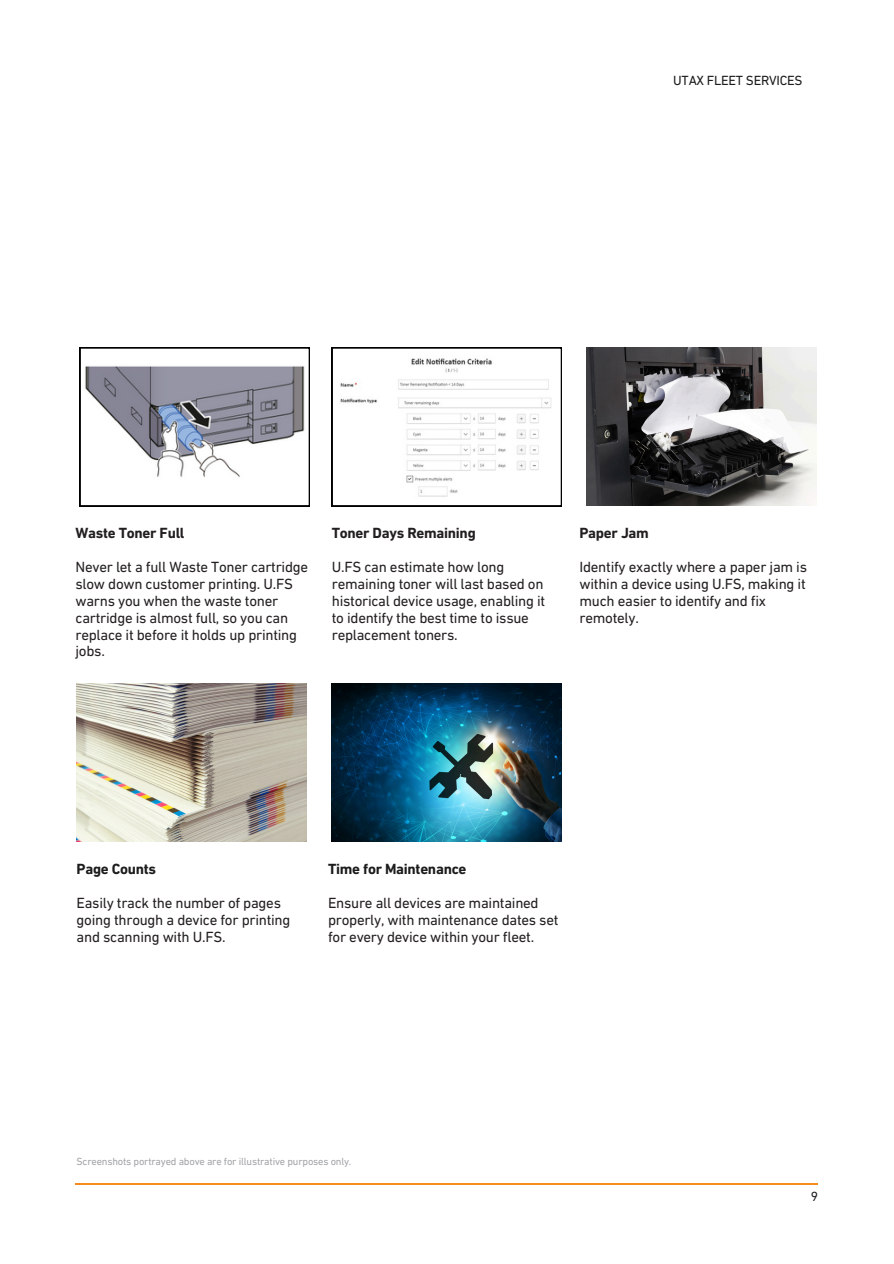
<style>
.page{position:relative;width:894px;height:1264px;background:#fff}
.page>*{position:absolute;margin:0;border:0;box-sizing:border-box;transform-origin:0 0}
.t1{font:15px/16.8px "DIN Next LT Pro";letter-spacing:-.02em;color:#231f20}
.t2{font:700 15px "DIN Next LT Pro";letter-spacing:-.02em;color:#231f20}
.t3{font:700 15px "DIN Next LT Pro";letter-spacing:-.02em;color:#1b1c1b}
.t4{font:13.5px "DIN Next LT Pro";letter-spacing:-.02em;color:#1b1c1b}
.t5{font:13.5px "DIN Next LT Pro";color:#231f20}
.t6{font:10.5px "DIN Next LT Pro";letter-spacing:-.02em;color:#a2a4a7}
</style>
<div class="page">
<hr style="left:75px;top:1182px;width:742px;height:2px;background:#f78b1e">
<img style="left:332px;top:683px;width:229px;height:158px">
<img style="left:77px;top:683px;width:229px;height:158px">
<img style="left:586px;top:347px;width:230px;height:159px">
<svg style="left:332px;top:347px;width:229px;height:159px"></svg>
<img style="left:339px;top:355px;width:214px;height:143px">
<svg style="left:80px;top:347px;width:229px;height:159px"></svg>
<img style="left:84px;top:364px;width:221px;height:130px">
<h2 class="t4" style="left:673px;top:75px;width:131px">UTAX FLEET SERVICES</h2>
<h2 class="t2" style="left:75px;top:527px;width:110px">Waste Toner Full</h2>
<p class="t1" style="left:75px;top:560px;width:234px">Never let a full Waste Toner cartridge slow down customer printing. U.FS warns you when the waste toner cartridge is almost full, so you can replace it before it holds up printing jobs.</p>
<h1 class="t2" style="left:332px;top:527px;width:145px">Toner Days Remaining</h1>
<h2 class="t1" style="left:332px;top:560px;width:215px">U.FS can estimate how long remaining toner will last based on historical device usage, enabling it to identify the best time to issue replacement toners.</h2>
<p class="t2" style="left:579px;top:527px;width:71px">Paper Jam</p>
<p class="t1" style="left:579px;top:560px;width:229px">Identify exactly where a paper jam is within a device using U.FS, making it much easier to identify and fix remotely.</p>
<h1 class="t3" style="left:77px;top:863px;width:81px">Page Counts</h1>
<h2 class="t1" style="left:77px;top:895px;width:215px">Easily track the number of pages going through a device for printing and scanning with U.FS.</h2>
<h1 class="t3" style="left:328px;top:863px;width:140px">Time for Maintenance</h1>
<h2 class="t1" style="left:328px;top:895px;width:232px">Ensure all devices are maintained properly, with maintenance dates set for every device within your fleet.</h2>
<h1 class="t6" style="left:77px;top:1157px;width:276px">Screenshots portrayed above are for illustrative purposes only.</h1>
<h1 class="t5" style="left:810px;top:1190px;width:9px">9</h1>
</div>
